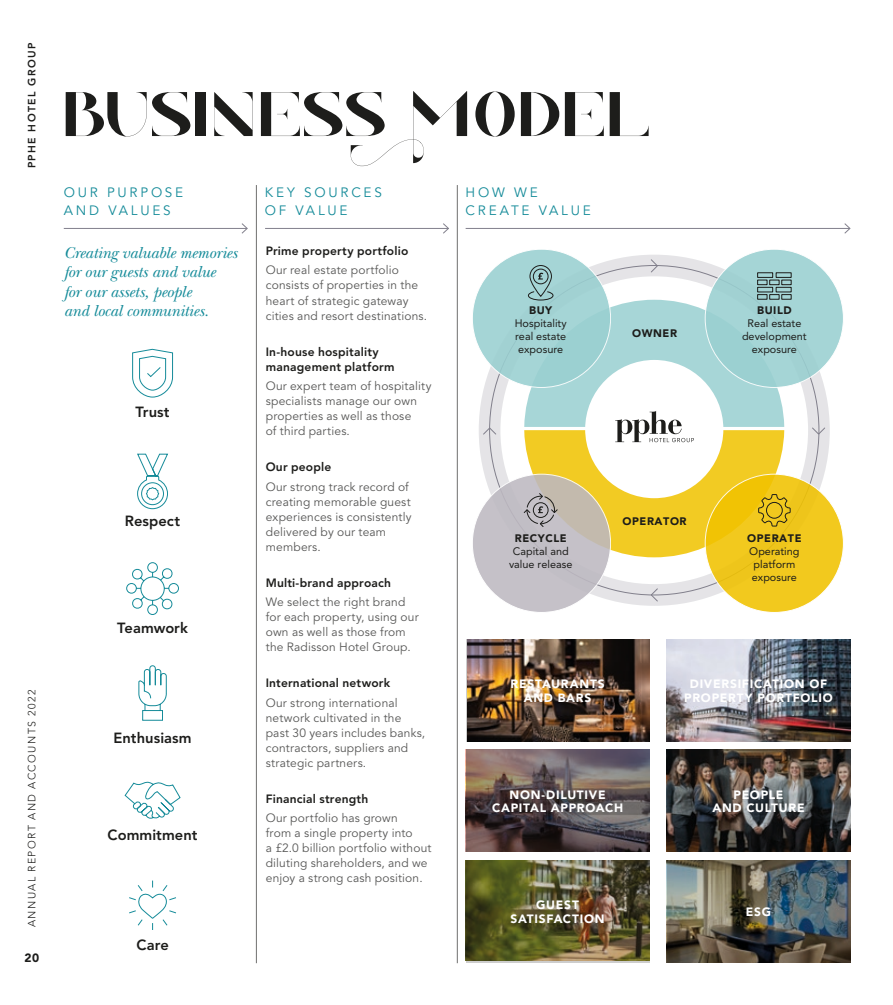
<style>
.page{position:relative;width:893px;height:1005px;background:#fff}
.page>*{position:absolute;margin:0;border:0;box-sizing:border-box;transform-origin:0 0}
.t1{font:66px "Millgary";letter-spacing:-.005em;color:#1d1d1b}
.t2{font:italic 16.5px/19.5px "New Baskerville Std";letter-spacing:-.01em;color:#158b99}
.t3{font:800 14.7px "Avenir LT Std";letter-spacing:.005em;color:#1d1d1b}
.t4{font:13.5px/18px "Avenir LT Std";letter-spacing:.21em;color:#158b99}
.t5{font:12px/15px "Avenir LT Std";letter-spacing:.015em;color:#575756}
.t6{font:800 12px/15px "Avenir LT Std";letter-spacing:.015em;color:#1d1d1b}
.t7{font:900 12px/13.5px "Avenir LT Std";letter-spacing:.06em;color:#fff;text-align:center}
.t8{font:900 12px "Avenir LT Std";color:#1d1d1b}
.t9{font:10.8px/13px "Avenir LT Std";color:#1d1d1b;text-align:center}
.t10{font:900 10.8px "Avenir LT Std";letter-spacing:.05em;color:#1d1d1b}
.t11{font:300 10.5px "Avenir LT Std";letter-spacing:.14em;color:#1d1d1b}
.t12{font:800 10.5px "Avenir LT Std";letter-spacing:.14em;color:#1d1d1b}
.s1{font-size:67.5px;color:#fff}
</style>
<div class="page">
<div style="left:479px;top:255px;width:351px;height:351px;border:22px solid #82808c;border-radius:50%"></div>
<svg style="left:650px;top:588px;width:8px;height:14px"></svg>
<svg style="left:483px;top:427px;width:14px;height:8px"></svg>
<svg style="left:811px;top:427px;width:15px;height:8px"></svg>
<div style="left:705px;top:249px;width:138px;height:138px;background:#a5d5d6;border-radius:50%"></div>
<div style="left:472px;top:249px;width:139px;height:138px;background:#a5d5d6;border-radius:50%"></div>
<div style="left:705px;top:474px;width:139px;height:139px;background:#f2c91e;border:1px solid #fff;border-radius:50%"></div>
<div style="left:472px;top:474px;width:139px;height:139px;background:#c5c1c8;border:1px solid #fff;border-radius:50%"></div>
<svg style="left:523px;top:259px;width:268px;height:298px"></svg>
<img style="left:666px;top:639px;width:184px;height:102px">
<img style="left:666px;top:749px;width:184px;height:102px">
<img style="left:666px;top:860px;width:184px;height:102px">
<svg style="left:129px;top:880px;width:47px;height:50px"></svg>
<svg style="left:138px;top:665px;width:29px;height:56px"></svg>
<svg style="left:124px;top:781px;width:57px;height:37px"></svg>
<svg style="left:126px;top:562px;width:53px;height:53px"></svg>
<svg style="left:137px;top:453px;width:31px;height:56px"></svg>
<svg style="left:132px;top:348px;width:41px;height:50px"></svg>
<hr style="left:256px;top:185px;width:1px;height:778px;background:#70706f">
<img style="left:466px;top:860px;width:183px;height:100px">
<img style="left:466px;top:749px;width:183px;height:102px">
<img style="left:468px;top:639px;width:181px;height:102px">
<hr style="left:457px;top:185px;width:1px;height:778px;background:#70706f">
<hr style="left:64px;top:228px;width:183px;height:1px;background:#82808c">
<svg style="left:241px;top:223px;width:7px;height:11px"></svg>
<hr style="left:265px;top:228px;width:183px;height:1px;background:#82808c">
<svg style="left:443px;top:223px;width:6px;height:11px"></svg>
<hr style="left:466px;top:228px;width:384px;height:1px;background:#82808c">
<svg style="left:844px;top:223px;width:7px;height:11px"></svg>
<p class="t12" style="left:26px;top:168px;width:127px;rotate:-90deg">PPHE HOTEL GROUP</p>
<p class="t11" style="left:26px;top:927px;width:239px;rotate:-90deg">ANNUAL REPORT AND ACCOUNTS 2022</p>
<p class="t8" style="left:24px;top:951px;width:16px">20</p>
<h1 class="t1" style="left:62px;top:63px;width:589px">BUSINESS <span class="s1">M</span>ODEL</h1>
<p class="t4" style="left:64px;top:183px;width:121px">OUR PURPOSE<br>AND VALUES</p>
<p class="t4" style="left:466px;top:183px;width:127px">HOW WE<br>CREATE VALUE</p>
<p class="t6" style="left:266px;top:243px;width:144px">Prime property portfolio</p>
<p class="t5" style="left:266px;top:263px;width:163px">Our real estate portfolio consists of properties in the heart of strategic gateway cities and resort destinations.</p>
<p class="t6" style="left:266px;top:344px;width:130px">In-house hospitality management platform</p>
<p class="t5" style="left:266px;top:379px;width:167px">Our expert team of hospitality specialists manage our own properties as well as those<br>of third parties.</p>
<p class="t6" style="left:266px;top:460px;width:67px">Our people</p>
<p class="t5" style="left:266px;top:479px;width:147px">Our strong track record of creating memorable guest experiences is consistently delivered by our team members.</p>
<p class="t6" style="left:266px;top:575px;width:127px">Multi-brand approach</p>
<p class="t5" style="left:266px;top:595px;width:154px">We select the right brand for each property, using our own as well as those from the Radisson Hotel Group.</p>
<p class="t6" style="left:266px;top:676px;width:126px">International network</p>
<p class="t5" style="left:266px;top:695px;width:161px">Our strong international network cultivated in the past 30 years includes banks, contractors, suppliers and strategic partners.</p>
<p class="t6" style="left:266px;top:791px;width:104px">Financial strength</p>
<p class="t5" style="left:266px;top:811px;width:167px">Our portfolio has grown<br>from a single property into<br>a £2.0 billion portfolio without diluting shareholders, and we enjoy a strong cash position.</p>
<p class="t4" style="left:265px;top:183px;width:119px">KEY SOURCES<br>OF VALUE</p>
<h2 class="t2" style="left:64px;top:243px;width:175px">Creating valuable memories for our guests and value<br>for our assets, people<br>and local communities.</h2>
<p class="t10" style="left:529px;top:303px;width:25px">BUY</p>
<p class="t9" style="left:515px;top:316px;width:53px;text-align:justify">Hospitality real estate exposure</p>
<p class="t10" style="left:757px;top:303px;width:36px">BUILD</p>
<p class="t9" style="left:742px;top:316px;width:66px">Real estate development exposure</p>
<p class="t10" style="left:632px;top:326px;width:46px">OWNER</p>
<p class="t3" style="left:136px;top:403px;width:36px">Trust</p>
<p class="t3" style="left:125px;top:512px;width:57px">Respect</p>
<p class="t10" style="left:623px;top:515px;width:65px">OPERATOR</p>
<p class="t10" style="left:515px;top:531px;width:53px">RECYCLE</p>
<p class="t9" style="left:509px;top:544px;width:65px">Capital and value release</p>
<p class="t10" style="left:747px;top:531px;width:56px">OPERATE</p>
<p class="t9" style="left:749px;top:544px;width:52px;text-align:left">Operating platform exposure</p>
<p class="t3" style="left:117px;top:619px;width:72px">Teamwork</p>
<p class="t7" style="left:510px;top:677px;width:96px">RESTAURANTS<br>AND BARS</p>
<p class="t7" style="left:684px;top:677px;width:150px">DIVERSIFICATION OF<br>PROPERTY PORTFOLIO</p>
<p class="t3" style="left:114px;top:728px;width:80px">Enthusiasm</p>
<p class="t7" style="left:492px;top:787px;width:133px">NON-DILUTIVE<br>CAPITAL APPROACH</p>
<p class="t7" style="left:712px;top:787px;width:94px">PEOPLE<br>AND CULTURE</p>
<p class="t3" style="left:108px;top:825px;width:91px">Commitment</p>
<p class="t3" style="left:136px;top:936px;width:34px">Care</p>
<p class="t7" style="left:510px;top:898px;width:96px">GUEST<br>SATISFACTION</p>
<p class="t7" style="left:746px;top:905px;width:27px">ESG</p>
</div>
